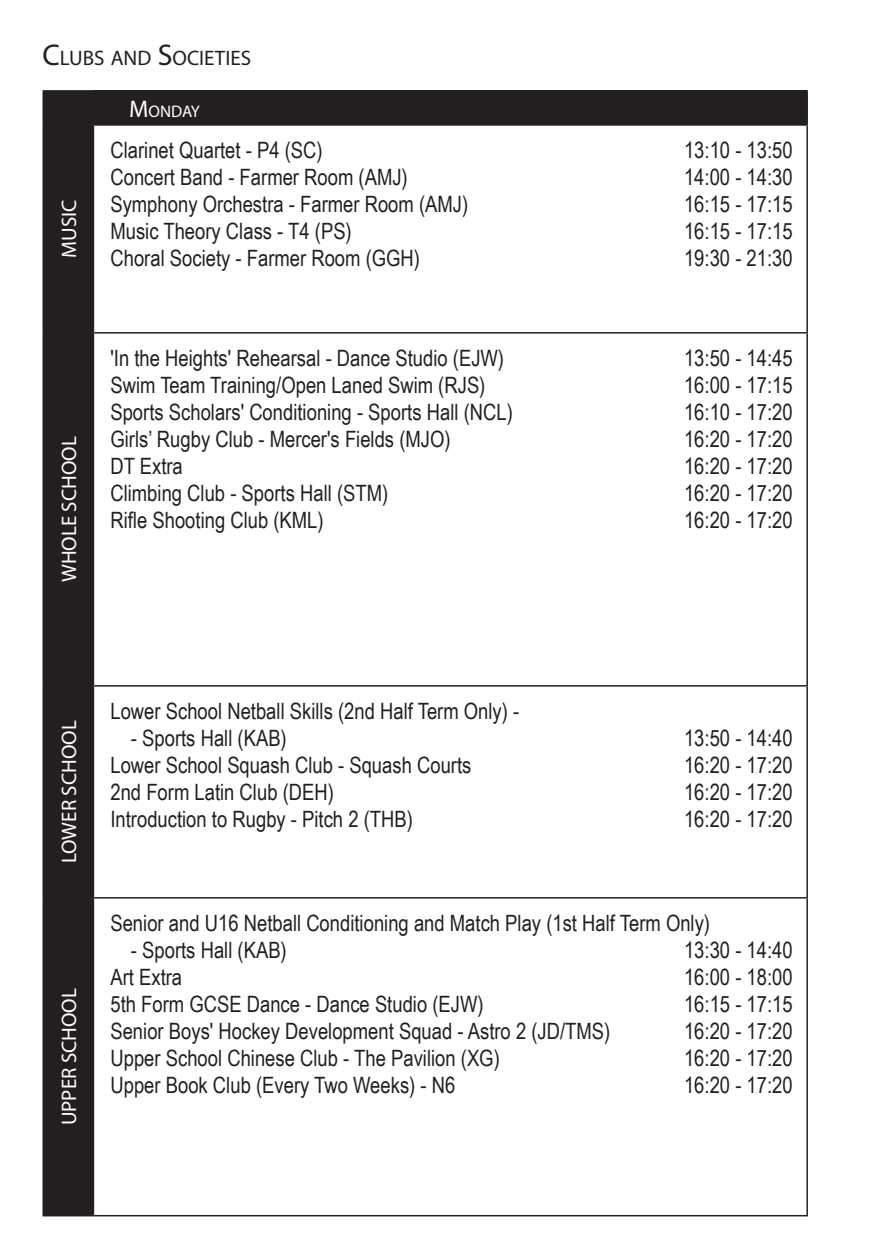
<style>
.page{position:relative;width:893px;height:1259px;background:#fff}
.page>*{position:absolute;margin:0;border:0;box-sizing:border-box;transform-origin:0 0}
.t1{font:22.5px "Arial Narrow";color:#231f20}
.t2{font:21px "Myriad Pro";color:#fff}
.t3{font:21px "Myriad Pro";color:#231f20}
.t4{font:16.8px "Myriad Pro";letter-spacing:-.005em;color:#fff}
.s1{font-size:30px}
.s2{font-size:24px}
</style>
<div class="page">
<div style="left:44px;top:92px;width:49px;height:1123px;background:#231f20"></div>
<div style="left:93px;top:91px;width:714px;height:34px;background:#231f20"></div>
<hr style="left:43px;top:897px;width:50px;height:1px;background:#231f20">
<hr style="left:93px;top:897px;width:715px;height:1px;background:#231f20">
<hr style="left:43px;top:1215px;width:50px;height:1px;background:#231f20">
<hr style="left:93px;top:1215px;width:715px;height:1px;background:#231f20">
<hr style="left:43px;top:685px;width:50px;height:1px;background:#231f20">
<hr style="left:93px;top:685px;width:715px;height:1px;background:#231f20">
<hr style="left:43px;top:332px;width:50px;height:1px;background:#231f20">
<hr style="left:93px;top:332px;width:715px;height:1px;background:#231f20">
<hr style="left:43px;top:124px;width:50px;height:2px;background:#231f20">
<hr style="left:93px;top:124px;width:715px;height:2px;background:#231f20">
<hr style="left:43px;top:90px;width:50px;height:2px;background:#231f20">
<hr style="left:43px;top:92px;width:1px;height:32px;background:#231f20">
<hr style="left:93px;top:90px;width:715px;height:2px;background:#231f20">
<hr style="left:806px;top:92px;width:2px;height:32px;background:#231f20">
<hr style="left:43px;top:126px;width:1px;height:206px;background:#231f20">
<hr style="left:93px;top:126px;width:1px;height:206px;background:#231f20">
<hr style="left:806px;top:126px;width:2px;height:206px;background:#231f20">
<hr style="left:43px;top:333px;width:1px;height:352px;background:#231f20">
<hr style="left:93px;top:333px;width:1px;height:352px;background:#231f20">
<hr style="left:806px;top:333px;width:2px;height:352px;background:#231f20">
<hr style="left:43px;top:686px;width:1px;height:211px;background:#231f20">
<hr style="left:93px;top:686px;width:1px;height:211px;background:#231f20">
<hr style="left:806px;top:686px;width:2px;height:211px;background:#231f20">
<hr style="left:43px;top:898px;width:1px;height:317px;background:#231f20">
<hr style="left:93px;top:898px;width:1px;height:317px;background:#231f20">
<hr style="left:806px;top:898px;width:2px;height:317px;background:#231f20">
<p class="t3" style="left:43px;top:45px;width:210px"><span class="s1">C</span>LUBS AND <span class="s1">S</span>OCIETIES</p>
<p class="t2" style="left:56px;top:258px;width:60px;rotate:-90deg">MUSIC</p>
<p class="t2" style="left:56px;top:582px;width:147px;rotate:-90deg">WHOLE SCHOOL</p>
<p class="t4" style="left:129px;top:101px;width:72px"><span class="s2">M</span>ONDAY</p>
<p class="t1" style="left:110px;top:134px;width:214px">Clarinet Quartet - P4 (SC)</p>
<p class="t1" style="left:684px;top:134px;width:110px">13:10 - 13:50</p>
<p class="t1" style="left:110px;top:161px;width:299px">Concert Band - Farmer Room (AMJ)</p>
<p class="t1" style="left:684px;top:161px;width:110px">14:00 - 14:30</p>
<p class="t1" style="left:110px;top:188px;width:359px">Symphony Orchestra - Farmer Room (AMJ)</p>
<p class="t1" style="left:684px;top:188px;width:110px">16:15 - 17:15</p>
<p class="t1" style="left:110px;top:215px;width:243px">Music Theory Class - T4 (PS)</p>
<p class="t1" style="left:684px;top:215px;width:110px">16:15 - 17:15</p>
<p class="t1" style="left:110px;top:242px;width:311px">Choral Society - Farmer Room (GGH)</p>
<p class="t1" style="left:684px;top:242px;width:110px">19:30 - 21:30</p>
<p class="t1" style="left:110px;top:342px;width:395px">'In the Heights' Rehearsal - Dance Studio (EJW)</p>
<p class="t1" style="left:684px;top:342px;width:110px">13:50 - 14:45</p>
<p class="t1" style="left:110px;top:369px;width:376px">Swim Team Training/Open Laned Swim (RJS)</p>
<p class="t1" style="left:684px;top:369px;width:110px">16:00 - 17:15</p>
<p class="t1" style="left:110px;top:396px;width:404px">Sports Scholars' Conditioning - Sports Hall (NCL)</p>
<p class="t1" style="left:684px;top:396px;width:110px">16:10 - 17:20</p>
<p class="t1" style="left:110px;top:423px;width:342px">Girls’ Rugby Club - Mercer's Fields (MJO)</p>
<p class="t1" style="left:684px;top:423px;width:110px">16:20 - 17:20</p>
<p class="t1" style="left:110px;top:450px;width:74px">DT Extra</p>
<p class="t1" style="left:684px;top:450px;width:110px">16:20 - 17:20</p>
<p class="t1" style="left:110px;top:477px;width:279px">Climbing Club - Sports Hall (STM)</p>
<p class="t1" style="left:684px;top:477px;width:110px">16:20 - 17:20</p>
<p class="t1" style="left:110px;top:504px;width:215px">Rifle Shooting Club (KML)</p>
<p class="t1" style="left:684px;top:504px;width:110px">16:20 - 17:20</p>
<p class="t2" style="left:56px;top:863px;width:144px;rotate:-90deg">LOWER SCHOOL</p>
<p class="t2" style="left:56px;top:1125px;width:139px;rotate:-90deg">UPPER SCHOOL</p>
<p class="t1" style="left:110px;top:695px;width:410px">Lower School Netball Skills (2nd Half Term Only) -</p>
<p class="t1" style="left:131px;top:722px;width:157px">- Sports Hall (KAB)</p>
<p class="t1" style="left:684px;top:722px;width:110px">13:50 - 14:40</p>
<p class="t1" style="left:110px;top:749px;width:362px">Lower School Squash Club - Squash Courts</p>
<p class="t1" style="left:684px;top:749px;width:110px">16:20 - 17:20</p>
<p class="t1" style="left:110px;top:776px;width:225px">2nd Form Latin Club (DEH)</p>
<p class="t1" style="left:684px;top:776px;width:110px">16:20 - 17:20</p>
<p class="t1" style="left:110px;top:803px;width:304px">Introduction to Rugby - Pitch 2 (THB)</p>
<p class="t1" style="left:684px;top:803px;width:110px">16:20 - 17:20</p>
<p class="t1" style="left:110px;top:906px;width:601px">Senior and U16 Netball Conditioning and Match Play (1st Half Term Only)</p>
<p class="t1" style="left:131px;top:933px;width:157px">- Sports Hall (KAB)</p>
<p class="t1" style="left:684px;top:933px;width:110px">13:30 - 14:40</p>
<p class="t1" style="left:110px;top:960px;width:73px">Art Extra</p>
<p class="t1" style="left:684px;top:960px;width:110px">16:00 - 18:00</p>
<p class="t1" style="left:110px;top:987px;width:375px">5th Form GCSE Dance - Dance Studio (EJW)</p>
<p class="t1" style="left:684px;top:987px;width:110px">16:15 - 17:15</p>
<p class="t1" style="left:110px;top:1014px;width:501px">Senior Boys' Hockey Development Squad - Astro 2 (JD/TMS)</p>
<p class="t1" style="left:684px;top:1014px;width:110px">16:20 - 17:20</p>
<p class="t1" style="left:110px;top:1041px;width:391px">Upper School Chinese Club - The Pavilion (XG)</p>
<p class="t1" style="left:684px;top:1041px;width:110px">16:20 - 17:20</p>
<p class="t1" style="left:110px;top:1068px;width:346px">Upper Book Club (Every Two Weeks) - N6</p>
<p class="t1" style="left:684px;top:1068px;width:110px">16:20 - 17:20</p>
</div>
